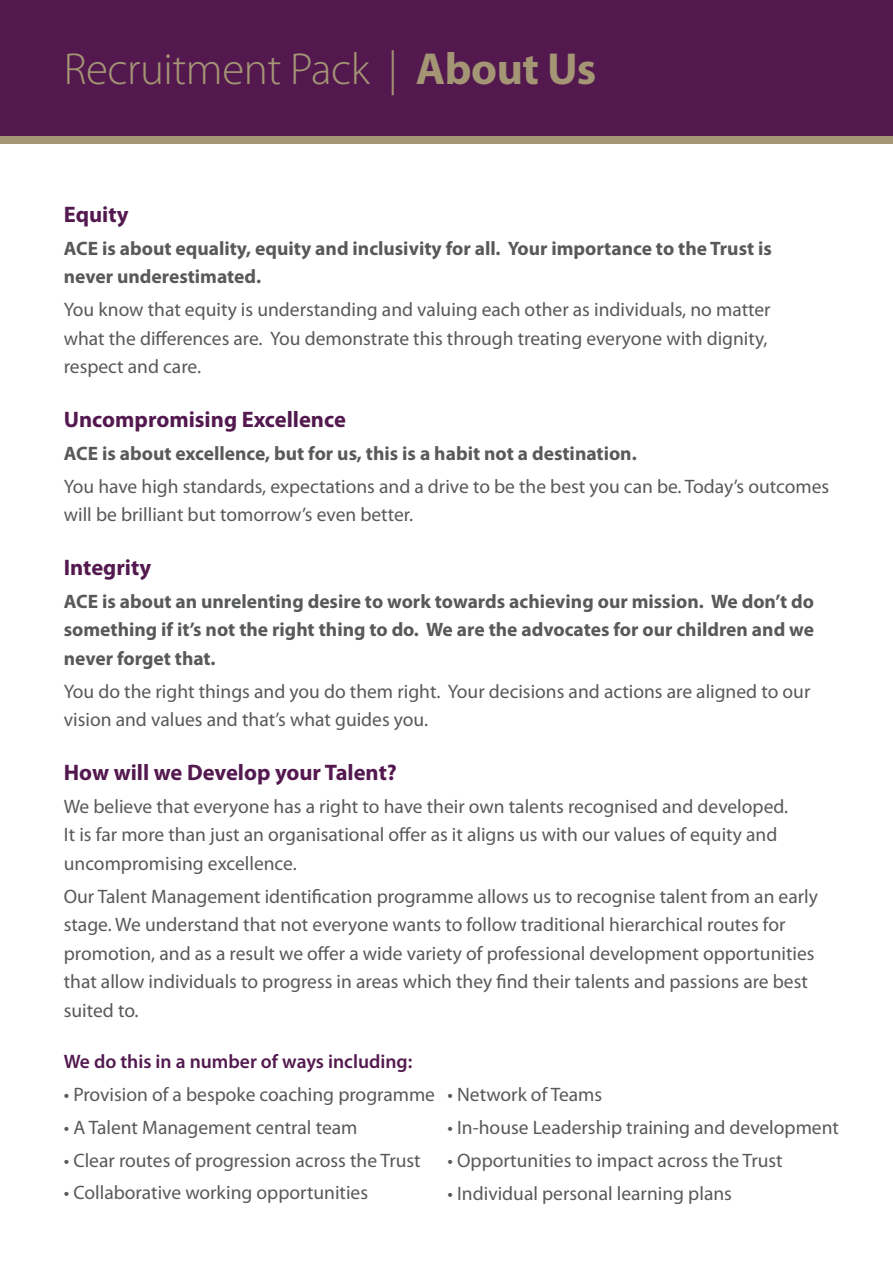
<style>
.page{position:relative;width:893px;height:1263px;background:#fff}
.page>*{position:absolute;margin:0;border:0;box-sizing:border-box;transform-origin:0 0}
.t1{font:300 45px "Myriad Pro";letter-spacing:-.01em;color:#a49575}
.t2{font:700 22.5px "Myriad Pro";color:#53194f}
.t3{font:19.5px/28.5px "Myriad Pro";color:#58595b}
.t4{font:700 19.5px/28.5px "Myriad Pro";color:#58595b}
.t5{font:600 19.5px "Myriad Pro";color:#53194f}
.s1{font-weight:700}
</style>
<div class="page">
<div style="left:0;top:0;width:893px;height:136px;background:#53194f"></div>
<div style="left:0;top:136px;width:893px;height:8px;background:#a49575"></div>
<h1 class="t1" style="left:64px;top:44px;width:534px">Recruitment Pack | <span class="s1">About Us</span></h1>
<p class="t2" style="left:64px;top:202px;width:66px">Equity</p>
<p class="t4" style="left:64px;top:234px;width:710px">ACE is about equality, equity and inclusivity for all. Your importance to the Trust is never underestimated.</p>
<p class="t3" style="left:64px;top:296px;width:708px">You know that equity is understanding and valuing each other as individuals, no matter what the differences are. You demonstrate this through treating everyone with dignity, respect and care.</p>
<p class="t2" style="left:64px;top:407px;width:284px">Uncompromising Excellence</p>
<p class="t4" style="left:64px;top:439px;width:574px">ACE is about excellence, but for us, this is a habit not a destination.</p>
<p class="t3" style="left:64px;top:472px;width:767px">You have high standards, expectations and a drive to be the best you can be. Today’s outcomes will be brilliant but tomorrow’s even better.</p>
<p class="t2" style="left:64px;top:555px;width:89px">Integrity</p>
<p class="t4" style="left:64px;top:587px;width:752px;text-align:justify">ACE is about an unrelenting desire to work towards achieving our mission. We don’t do something if it’s not the right thing to do. We are the advocates for our children and we never forget that.</p>
<p class="t3" style="left:64px;top:677px;width:748px">You do the right things and you do them right. Your decisions and actions are aligned to our vision and values and that’s what guides you.</p>
<p class="t2" style="left:64px;top:760px;width:335px">How will we Develop your Talent?</p>
<p class="t3" style="left:64px;top:792px;width:726px">We believe that everyone has a right to have their own talents recognised and developed.<br>It is far more than just an organisational offer as it aligns us with our values of equity and uncompromising excellence.</p>
<p class="t3" style="left:64px;top:882px;width:756px">Our Talent Management identification programme allows us to recognise talent from an early stage. We understand that not everyone wants to follow traditional hierarchical routes for promotion, and as a result we offer a wide variety of professional development opportunities that allow individuals to progress in areas which they find their talents and passions are best suited to.</p>
<p class="t5" style="left:64px;top:1051px;width:350px">We do this in a number of ways including:</p>
<p class="t3" style="left:64px;top:1081px;width:373px">• Provision of a bespoke coaching programme</p>
<p class="t3" style="left:64px;top:1113px;width:295px">• A Talent Management central team</p>
<p class="t3" style="left:64px;top:1146px;width:358px">• Clear routes of progression across the Trust</p>
<p class="t3" style="left:64px;top:1179px;width:306px">• Collaborative working opportunities</p>
<p class="t3" style="left:447px;top:1081px;width:156px">• Network of Teams</p>
<p class="t3" style="left:447px;top:1114px;width:393px">• In-house Leadership training and development</p>
<p class="t3" style="left:447px;top:1146px;width:337px">• Opportunities to impact across the Trust</p>
<p class="t3" style="left:447px;top:1179px;width:286px">• Individual personal learning plans</p>
</div>
